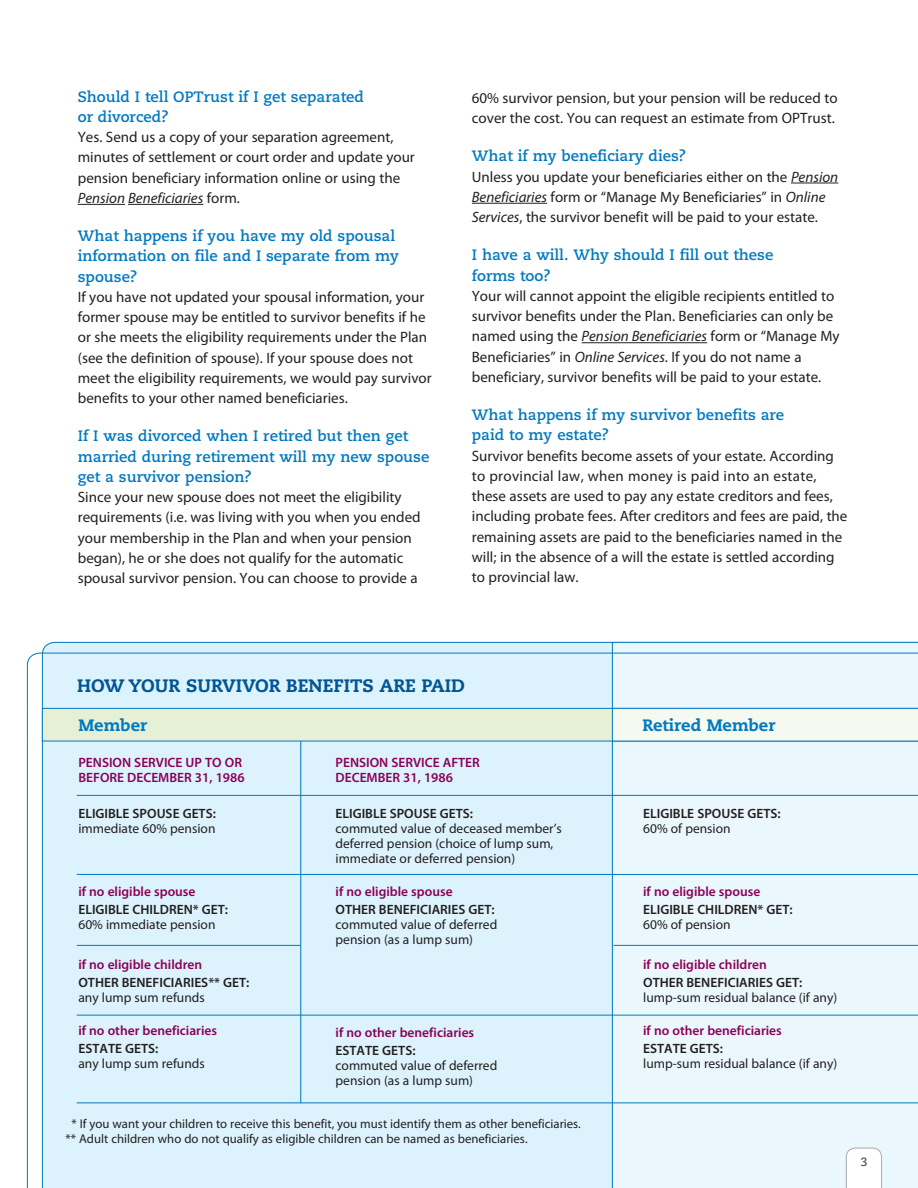
<style>
.page{position:relative;width:918px;height:1188px;background:#fff}
.page>*{position:absolute;margin:0;border:0;box-sizing:border-box;transform-origin:0 0}
.t1{font:800 18px "Caecilia";color:#005595}
.t2{font:800 16.5px "Caecilia";color:#0079c2}
.t3{font:15px/20.2px "Myriad Pro";color:#231f20}
.t4{font:700 15px/20.2px "Caecilia";color:#0079c2}
.t5{font:13.5px/15px "Myriad Pro";color:#231f20}
.t6{font:600 13.5px/15px "Myriad Pro";color:#8b0159}
.t7{font:600 13.5px "Myriad Pro";color:#231f20}
.t8{font:12.75px/15px "Myriad Pro";color:#231f20}
.t9{font:700 12px "Caecilia";color:#57585a}
.s1{font-style:italic}
</style>
<div class="page">
<hr style="left:78px;top:204px;width:47px;height:1px;background:#231f20">
<hr style="left:128px;top:204px;width:75px;height:1px;background:#231f20">
<svg style="left:612px;top:642px;width:306px;height:11px;background:#cde7f5"></svg>
<hr style="left:791px;top:183px;width:47px;height:1px;background:#231f20">
<hr style="left:472px;top:203px;width:75px;height:1px;background:#231f20">
<hr style="left:582px;top:342px;width:125px;height:1px;background:#231f20">
<svg style="left:27px;top:653px;width:891px;height:535px;background:#def2fb"></svg>
<svg style="left:42px;top:708px;width:876px;height:33px"></svg>
<hr style="left:77px;top:795px;width:841px;height:1px;background:#0079c2">
<hr style="left:77px;top:874px;width:841px;height:1px;background:#0079c2">
<hr style="left:77px;top:945px;width:224px;height:1px;background:#0079c2">
<hr style="left:614px;top:945px;width:304px;height:1px;background:#0079c2">
<hr style="left:77px;top:1015px;width:841px;height:1px;background:#0079c2">
<hr style="left:77px;top:1102px;width:841px;height:1px;background:#0079c2">
<hr style="left:300px;top:741px;width:1px;height:362px;background:#0079c2">
<svg style="left:846px;top:1148px;width:36px;height:40px"></svg>
<p class="t4" style="left:78px;top:87px;width:288px">Should I tell OPTrust if I get separated or divorced?</p>
<p class="t3" style="left:78px;top:127px;width:339px">Yes. Send us a copy of your separation agreement, minutes of settlement or court order and update your pension beneficiary information online or using the <span class="s1">Pension Beneficiaries</span> form.</p>
<p class="t4" style="left:78px;top:226px;width:323px">What happens if you have my old spousal information on file and I separate from my spouse?</p>
<p class="t3" style="left:78px;top:286px;width:355px">If you have not updated your spousal information, your former spouse may be entitled to survivor benefits if he or she meets the eligibility requirements under the Plan (see the definition of spouse). If your spouse does not meet the eligibility requirements, we would pay survivor benefits to your other named beneficiaries.</p>
<p class="t4" style="left:78px;top:426px;width:353px">If I was divorced when I retired but then get married during retirement will my new spouse get a survivor pension?</p>
<p class="t3" style="left:78px;top:487px;width:344px">Since your new spouse does not meet the eligibility requirements (i.e. was living with you when you ended your membership in the Plan and when your pension began), he or she does not qualify for the automatic spousal survivor pension. You can choose to provide a</p>
<p class="t3" style="left:472px;top:87px;width:367px">60% survivor pension, but your pension will be reduced to cover the cost. You can request an estimate from OPTrust.</p>
<p class="t4" style="left:472px;top:146px;width:216px">What if my beneficiary dies?</p>
<p class="t3" style="left:472px;top:166px;width:368px">Unless you update your beneficiaries either on the <span class="s1">Pension<br>Beneficiaries</span> form or “Manage My Beneficiaries” in <span class="s1">Online<br>Services</span>, the survivor benefit will be paid to your estate.</p>
<p class="t4" style="left:472px;top:245px;width:303px">I have a will. Why should I fill out these forms too?</p>
<p class="t3" style="left:472px;top:285px;width:369px">Your will cannot appoint the eligible recipients entitled to survivor benefits under the Plan. Beneficiaries can only be named using the <span class="s1">Pension Beneficiaries</span> form or “Manage My Beneficiaries” in <span class="s1">Online Services</span>. If you do not name a beneficiary, survivor benefits will be paid to your estate.</p>
<p class="t4" style="left:472px;top:405px;width:314px">What happens if my survivor benefits are paid to my estate?</p>
<p class="t3" style="left:472px;top:445px;width:377px">Survivor benefits become assets of your estate. According to provincial law, when money is paid into an estate, these assets are used to pay any estate creditors and fees, including probate fees. After creditors and fees are paid, the remaining assets are paid to the beneficiaries named in the will; in the absence of a will the estate is settled according to provincial law.</p>
<p class="t1" style="left:77px;top:674px;width:389px">HOW YOUR SURVIVOR BENEFITS ARE PAID</p>
<p class="t2" style="left:78px;top:715px;width:70px">MEMBER</p>
<p class="t2" style="left:642px;top:715px;width:135px">RETIRED MEMBER</p>
<p class="t6" style="left:78px;top:754px;width:168px">PENSION SERVICE UP TO OR<br>BEFORE DECEMBER 31, 1986</p>
<p class="t7" style="left:78px;top:805px;width:139px">ELIGIBLE SPOUSE GETS:</p>
<p class="t5" style="left:78px;top:820px;width:139px">immediate 60% pension</p>
<p class="t6" style="left:336px;top:754px;width:146px">PENSION SERVICE AFTER<br>DECEMBER 31, 1986</p>
<p class="t7" style="left:336px;top:805px;width:139px">ELIGIBLE SPOUSE GETS:</p>
<p class="t5" style="left:336px;top:820px;width:228px">commuted value of deceased member’s deferred pension (choice of lump sum, immediate or deferred pension)</p>
<p class="t6" style="left:336px;top:883px;width:119px">IF NO ELIGIBLE SPOUSE</p>
<p class="t7" style="left:336px;top:901px;width:9px">OTHER</p>
<p class="t7" style="left:379px;top:901px;width:117px">BENEFICIARIES GET:</p>
<p class="t5" style="left:336px;top:916px;width:163px">commuted value of deferred pension (as a lump sum)</p>
<p class="t7" style="left:643px;top:805px;width:139px">ELIGIBLE SPOUSE GETS:</p>
<p class="t5" style="left:643px;top:820px;width:89px">60% of pension</p>
<p class="t6" style="left:643px;top:883px;width:119px">IF NO ELIGIBLE SPOUSE</p>
<p class="t7" style="left:643px;top:901px;width:151px">ELIGIBLE CHILDREN* GET:</p>
<p class="t5" style="left:643px;top:916px;width:89px">60% of pension</p>
<p class="t6" style="left:643px;top:957px;width:125px">IF NO ELIGIBLE CHILDREN</p>
<p class="t7" style="left:643px;top:974px;width:59px">OTHER BENEFICIARIES</p>
<p class="t7" style="left:776px;top:974px;width:28px">GET:</p>
<p class="t5" style="left:643px;top:990px;width:196px">lump-sum residual balance (if any)</p>
<p class="t6" style="left:643px;top:1023px;width:140px">IF NO OTHER BENEFICIARIES</p>
<p class="t7" style="left:643px;top:1040px;width:81px">ESTATE GETS:</p>
<p class="t5" style="left:643px;top:1056px;width:196px">lump-sum residual balance (if any)</p>
<p class="t6" style="left:78px;top:883px;width:119px">IF NO ELIGIBLE SPOUSE</p>
<p class="t7" style="left:78px;top:901px;width:151px">ELIGIBLE CHILDREN* GET:</p>
<p class="t5" style="left:78px;top:916px;width:139px">60% immediate pension</p>
<p class="t6" style="left:78px;top:957px;width:125px">IF NO ELIGIBLE CHILDREN</p>
<p class="t7" style="left:78px;top:974px;width:59px">OTHER BENEFICIARIES</p>
<p class="t7" style="left:208px;top:974px;width:43px">** GET:</p>
<p class="t5" style="left:78px;top:990px;width:128px">any lump sum refunds</p>
<p class="t6" style="left:78px;top:1023px;width:140px">IF NO OTHER BENEFICIARIES</p>
<p class="t7" style="left:78px;top:1040px;width:81px">ESTATE GETS:</p>
<p class="t5" style="left:78px;top:1056px;width:128px">any lump sum refunds</p>
<p class="t6" style="left:336px;top:1024px;width:140px">IF NO OTHER BENEFICIARIES</p>
<p class="t7" style="left:336px;top:1042px;width:81px">ESTATE GETS:</p>
<p class="t5" style="left:336px;top:1057px;width:163px">commuted value of deferred pension (as a lump sum)</p>
<p class="t8" style="left:66px;top:1116px;width:517px;text-indent:6px">* If you want your children to receive this benefit, you must identify them as other beneficiaries. ** Adult children who do not qualify as eligible children can be named as beneficiaries.</p>
<p class="t9" style="left:860px;top:1155px;width:9px">3</p>
</div>
